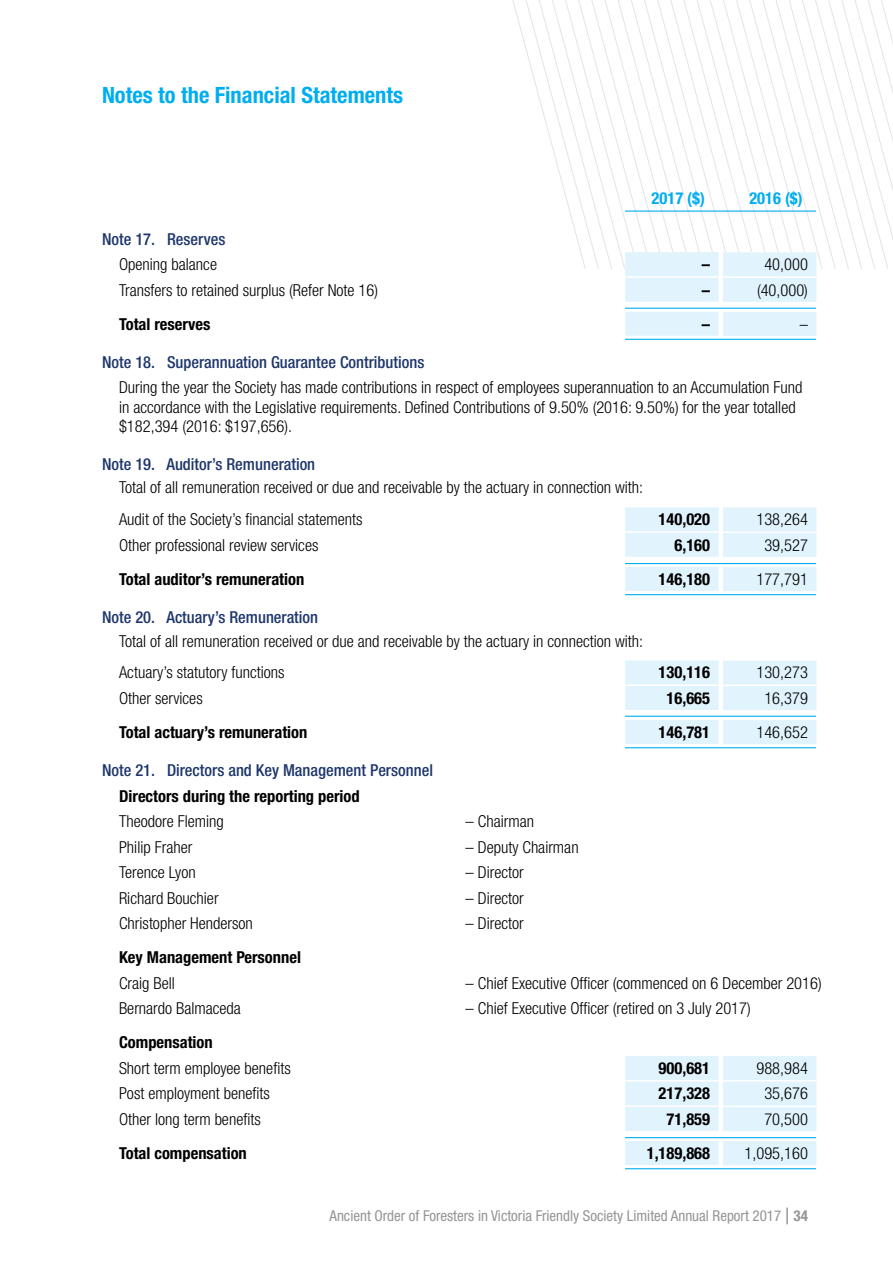
<style>
.page{position:relative;width:893px;height:1263px;background:#fff}
.page>*{position:absolute;margin:0;border:0;box-sizing:border-box;transform-origin:0 0}
.t1{font:700 condensed 22.5px "Helvetica Neue";color:#00aeef}
.t2{font:300 condensed 16.5px/19.8px "Helvetica Neue";color:#000}
.t3{font:700 condensed 16.5px "Helvetica Neue";color:#000}
.t4{font:500 condensed 16.5px "Helvetica Neue";color:#1f376c}
.t5{font:700 condensed 16.5px "Helvetica Neue";color:#00aeef}
.t6{font:condensed 15px "Helvetica Neue";color:#939598}
.s1{font-size:22.5px}
.s2{font-weight:700}
</style>
<div class="page">
<div style="left:625px;top:252px;width:94px;height:24px;background:#e1f4fd"></div>
<div style="left:723px;top:252px;width:93px;height:24px;background:#e1f4fd"></div>
<div style="left:625px;top:278px;width:94px;height:24px;background:#e1f4fd"></div>
<div style="left:723px;top:278px;width:93px;height:24px;background:#e1f4fd"></div>
<div style="left:625px;top:312px;width:94px;height:24px;background:#e1f4fd"></div>
<div style="left:723px;top:312px;width:93px;height:24px;background:#e1f4fd"></div>
<div style="left:625px;top:507px;width:94px;height:24px;background:#e1f4fd"></div>
<div style="left:723px;top:507px;width:93px;height:24px;background:#e1f4fd"></div>
<div style="left:625px;top:533px;width:94px;height:24px;background:#e1f4fd"></div>
<div style="left:723px;top:533px;width:93px;height:24px;background:#e1f4fd"></div>
<div style="left:625px;top:567px;width:94px;height:24px;background:#e1f4fd"></div>
<div style="left:723px;top:567px;width:93px;height:24px;background:#e1f4fd"></div>
<div style="left:625px;top:660px;width:94px;height:24px;background:#e1f4fd"></div>
<div style="left:723px;top:661px;width:93px;height:24px;background:#e1f4fd"></div>
<div style="left:625px;top:686px;width:94px;height:24px;background:#e1f4fd"></div>
<div style="left:723px;top:686px;width:93px;height:24px;background:#e1f4fd"></div>
<div style="left:625px;top:720px;width:94px;height:24px;background:#e1f4fd"></div>
<div style="left:723px;top:720px;width:93px;height:24px;background:#e1f4fd"></div>
<div style="left:625px;top:1056px;width:94px;height:24px;background:#e1f4fd"></div>
<div style="left:723px;top:1056px;width:93px;height:24px;background:#e1f4fd"></div>
<div style="left:625px;top:1081px;width:94px;height:24px;background:#e1f4fd"></div>
<div style="left:723px;top:1081px;width:93px;height:24px;background:#e1f4fd"></div>
<div style="left:625px;top:1107px;width:94px;height:24px;background:#e1f4fd"></div>
<div style="left:723px;top:1107px;width:93px;height:24px;background:#e1f4fd"></div>
<div style="left:625px;top:1141px;width:94px;height:24px;background:#e1f4fd"></div>
<div style="left:723px;top:1141px;width:93px;height:24px;background:#e1f4fd"></div>
<hr style="left:625px;top:339px;width:191px;height:1px;background:#00aeef">
<hr style="left:625px;top:308px;width:191px;height:1px;background:#00aeef">
<hr style="left:625px;top:563px;width:191px;height:1px;background:#00aeef">
<hr style="left:625px;top:594px;width:191px;height:1px;background:#00aeef">
<hr style="left:625px;top:716px;width:191px;height:1px;background:#00aeef">
<hr style="left:625px;top:747px;width:191px;height:1px;background:#00aeef">
<hr style="left:625px;top:1137px;width:191px;height:1px;background:#00aeef">
<hr style="left:625px;top:1168px;width:191px;height:1px;background:#00aeef">
<svg style="left:512px;top:0;width:381px;height:269px"></svg>
<h1 class="t1" style="left:102px;top:81px;width:302px">Notes to the Financial Statements</h1>
<p class="t5" style="left:652px;top:188px;width:55px">2017 ($)</p>
<p class="t5" style="left:749px;top:188px;width:55px">2016 ($)</p>
<p class="t4" style="left:102px;top:229px;width:125px">Note 17. Reserves</p>
<p class="t2" style="left:119px;top:254px;width:99px">Opening balance</p>
<p class="t3" style="left:702px;top:254px;width:10px">–</p>
<p class="t2" style="left:764px;top:254px;width:45px">40,000</p>
<p class="t2" style="left:119px;top:280px;width:260px">Transfers to retained surplus (Refer Note 16)</p>
<p class="t3" style="left:702px;top:280px;width:10px">–</p>
<p class="t2" style="left:757px;top:280px;width:52px">(40,000)</p>
<p class="t3" style="left:119px;top:314px;width:93px">Total reserves</p>
<p class="t3" style="left:702px;top:314px;width:10px">–</p>
<p class="t2" style="left:800px;top:314px;width:10px">–</p>
<p class="t4" style="left:102px;top:352px;width:324px">Note 18. Superannuation Guarantee Contributions</p>
<p class="t2" style="left:119px;top:377px;width:685px">During the year the Society has made contributions in respect of employees superannuation to an Accumulation Fund in accordance with the Legislative requirements. Defined Contributions of 9.50% (2016: 9.50%) for the year totalled $182,394 (2016: $197,656).</p>
<p class="t4" style="left:102px;top:454px;width:215px">Note 19. Auditor’s Remuneration</p>
<p class="t2" style="left:119px;top:471px;width:526px;line-height:32px">Total of all remuneration received or due and receivable by the actuary in connection with:<br>Audit of the Society’s financial statements</p>
<p class="t3" style="left:659px;top:509px;width:53px">140,020</p>
<p class="t2" style="left:756px;top:509px;width:53px">138,264</p>
<p class="t2" style="left:119px;top:535px;width:201px">Other professional review services</p>
<p class="t3" style="left:674px;top:535px;width:37px">6,160</p>
<p class="t2" style="left:764px;top:535px;width:45px">39,527</p>
<p class="t3" style="left:119px;top:569px;width:187px">Total auditor’s remuneration</p>
<p class="t3" style="left:659px;top:569px;width:53px">146,180</p>
<p class="t2" style="left:756px;top:569px;width:53px">177,791</p>
<p class="t4" style="left:102px;top:607px;width:218px">Note 20. Actuary’s Remuneration</p>
<p class="t2" style="left:119px;top:625px;width:526px;line-height:32px">Total of all remuneration received or due and receivable by the actuary in connection with:<br>Actuary’s statutory functions</p>
<p class="t3" style="left:659px;top:662px;width:53px">130,116</p>
<p class="t2" style="left:756px;top:663px;width:53px">130,273</p>
<p class="t2" style="left:119px;top:688px;width:85px">Other services</p>
<p class="t3" style="left:667px;top:688px;width:45px">16,665</p>
<p class="t2" style="left:764px;top:688px;width:45px">16,379</p>
<p class="t3" style="left:119px;top:722px;width:190px">Total actuary’s remuneration</p>
<p class="t3" style="left:659px;top:722px;width:53px">146,781</p>
<p class="t2" style="left:756px;top:722px;width:53px">146,652</p>
<p class="t4" style="left:102px;top:760px;width:332px">Note 21. Directors and Key Management Personnel</p>
<p class="t3" style="left:119px;top:786px;width:242px">Directors during the reporting period</p>
<p class="t2" style="left:119px;top:811px;width:106px">Theodore Fleming</p>
<p class="t2" style="left:466px;top:811px;width:70px">– Chairman</p>
<p class="t2" style="left:119px;top:837px;width:75px">Philip Fraher</p>
<p class="t2" style="left:466px;top:837px;width:115px">– Deputy Chairman</p>
<p class="t2" style="left:119px;top:862px;width:78px">Terence Lyon</p>
<p class="t2" style="left:466px;top:862px;width:60px">– Director</p>
<p class="t2" style="left:119px;top:888px;width:101px">Richard Bouchier</p>
<p class="t2" style="left:466px;top:888px;width:60px">– Director</p>
<p class="t2" style="left:119px;top:913px;width:135px">Christopher Henderson</p>
<p class="t2" style="left:466px;top:913px;width:60px">– Director</p>
<p class="t3" style="left:119px;top:947px;width:183px">Key Management Personnel</p>
<p class="t2" style="left:119px;top:973px;width:57px">Craig Bell</p>
<p class="t2" style="left:466px;top:973px;width:358px">– Chief Executive Officer (commenced on 6 December 2016)</p>
<p class="t2" style="left:119px;top:998px;width:123px">Bernardo Balmaceda</p>
<p class="t2" style="left:466px;top:998px;width:287px">– Chief Executive Officer (retired on 3 July 2017)</p>
<p class="t3" style="left:119px;top:1032px;width:95px">Compensation</p>
<p class="t2" style="left:119px;top:1058px;width:173px">Short term employee benefits</p>
<p class="t3" style="left:659px;top:1058px;width:53px">900,681</p>
<p class="t2" style="left:756px;top:1058px;width:53px">988,984</p>
<p class="t2" style="left:119px;top:1083px;width:152px">Post employment benefits</p>
<p class="t3" style="left:659px;top:1083px;width:53px">217,328</p>
<p class="t2" style="left:764px;top:1083px;width:45px">35,676</p>
<p class="t2" style="left:119px;top:1109px;width:143px">Other long term benefits</p>
<p class="t3" style="left:667px;top:1109px;width:45px">71,859</p>
<p class="t2" style="left:764px;top:1109px;width:45px">70,500</p>
<p class="t3" style="left:119px;top:1143px;width:129px">Total compensation</p>
<p class="t3" style="left:647px;top:1143px;width:65px">1,189,868</p>
<p class="t2" style="left:745px;top:1143px;width:65px">1,095,160</p>
<p class="t6" style="left:329px;top:1207px;width:480px">Ancient Order of Foresters in Victoria Friendly Society Limited Annual Report 2017 <span class="s1">|</span> <span class="s2">34</span></p>
</div>
